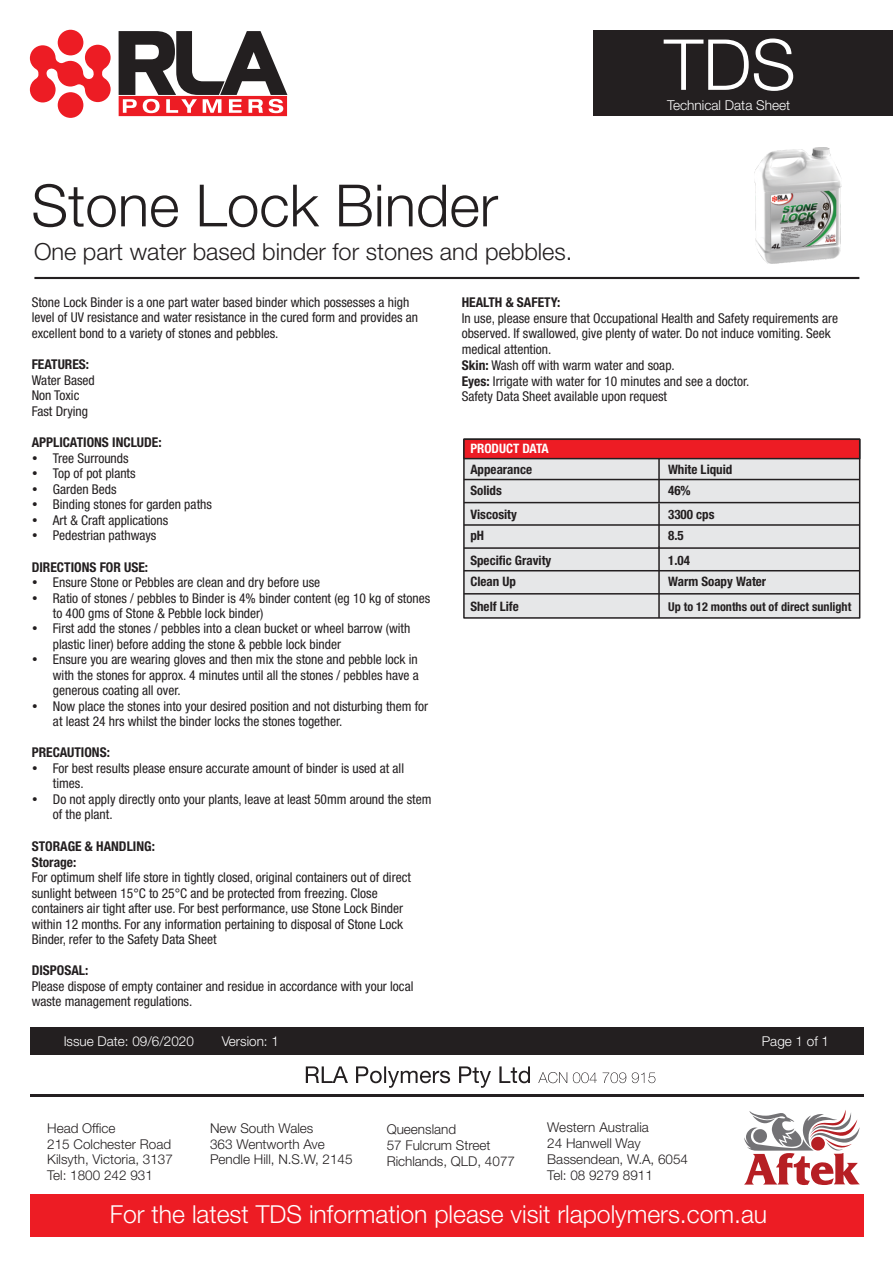
<style>
.page{position:relative;width:893px;height:1263px;background:#fff}
.page>*{position:absolute;margin:0;border:0;box-sizing:border-box;transform-origin:0 0}
.t1{font:300 70.35px "Helvetica Neue LT Std";color:#fff}
.t2{font:300 58.35px "Helvetica Neue LT Std";color:#231f20}
.t3{font:300 24.75px "Helvetica Neue LT Std";color:#fff}
.t4{font:300 23.55px "Helvetica Neue LT Std";color:#231f20}
.t5{font:300 13.65px "Helvetica Neue LT Std";color:#fff}
.t6{font:condensed 13.5px/15.5px "Helvetica Neue LT Std";color:#231f20}
.t7{font:300 13.5px/15.9px "Helvetica Neue LT Std";color:#231f20}
.t8{font:700 condensed 13.5px/16px "Helvetica Neue LT Std";color:#231f20}
.t9{font:300 13.5px "Helvetica Neue LT Std";color:#fff}
.t10{font:700 condensed 13.05px/21.1px "Helvetica Neue LT Std";color:#231f20}
.t11{font:700 condensed 13.05px "Helvetica Neue LT Std";color:#fff}
.t12{font:700 condensed 12.15px "Helvetica Neue LT Std";color:#231f20}
.s1{font-weight:700}
</style>
<div class="page">
<div style="left:594px;top:30px;width:299px;height:85px;background:#231f20"></div>
<svg style="left:30px;top:30px;width:81px;height:88px"></svg>
<svg style="left:119px;top:31px;width:168px;height:85px"></svg>
<hr style="left:34px;top:277px;width:825px;height:2px;background:#231f20">
<hr style="left:30px;top:1094px;width:833px;height:3px;background:#231f20">
<svg style="left:306px;top:1066px;width:224px;height:22px"></svg>
<svg style="left:538px;top:1072px;width:117px;height:11px"></svg>
<div style="left:30px;top:1194px;width:833px;height:42px;background:#ed1c24"></div>
<div style="left:30px;top:1027px;width:833px;height:28px;background:#231f20"></div>
<svg style="left:744px;top:1110px;width:116px;height:75px"></svg>
<div style="left:463px;top:460px;width:398px;height:159px;background:#e6e7e8"></div>
<svg style="left:463px;top:438px;width:398px;height:22px;background:#cd242b"></svg>
<hr style="left:464px;top:479px;width:396px;height:1px;background:#231f20">
<hr style="left:658px;top:459px;width:2px;height:44px;background:#231f20">
<img style="left:755px;top:148px;width:87px;height:115px">
<hr style="left:464px;top:502px;width:396px;height:1px;background:#231f20">
<hr style="left:464px;top:524px;width:396px;height:2px;background:#231f20">
<hr style="left:464px;top:547px;width:396px;height:2px;background:#231f20">
<hr style="left:658px;top:503px;width:2px;height:44px;background:#231f20">
<hr style="left:464px;top:570px;width:396px;height:1px;background:#231f20">
<hr style="left:464px;top:593px;width:396px;height:1px;background:#231f20">
<hr style="left:658px;top:546px;width:2px;height:72px;background:#231f20">
<h2 class="t2" style="left:31px;top:185px;width:468px">Stone Lock Binder</h2>
<h3 class="t4" style="left:34px;top:243px;width:540px">One part water based binder for stones and pebbles.</h3>
<h1 class="t1" style="left:664px;top:40px;width:133px">TDS</h1>
<p class="t5" style="left:667px;top:100px;width:125px">Technical Data Sheet</p>
<p class="t6" style="left:32px;top:296px;width:388px">Stone Lock Binder is a one part water based binder which possesses a high level of UV resistance and water resistance in the cured form and provides an excellent bond to a variety of stones and pebbles.</p>
<p class="t8" style="left:32px;top:358px;width:59px">FEATURES:</p>
<p class="t6" style="left:32px;top:374px;width:65px">Water Based<br>Non Toxic<br>Fast Drying</p>
<p class="t8" style="left:32px;top:436px;width:131px">APPLICATIONS INCLUDE:</p>
<p class="t6" style="left:53px;top:452px;width:161px">Tree Surrounds<br>Top of pot plants<br>Garden Beds<br>Binding stones for garden paths<br>Art &amp; Craft applications<br>Pedestrian pathways</p>
<p class="t8" style="left:32px;top:561px;width:118px">DIRECTIONS FOR USE:</p>
<p class="t6" style="left:53px;top:576px;width:379px">Ensure Stone or Pebbles are clean and dry before use<br>Ratio of stones / pebbles to Binder is 4% binder content (eg 10 kg of stones to 400 gms of Stone &amp; Pebble lock binder)<br>First add the stones / pebbles into a clean bucket or wheel barrow (with plastic liner) before adding the stone &amp; pebble lock binder<br>Ensure you are wearing gloves and then mix the stone and pebble lock in with the stones for approx. 4 minutes until all the stones / pebbles have a generous coating all over.<br>Now place the stones into your desired position and not disturbing them for at least 24 hrs whilst the binder locks the stones together.</p>
<p class="t8" style="left:32px;top:746px;width:80px">PRECAUTIONS:</p>
<p class="t6" style="left:53px;top:762px;width:380px">For best results please ensure accurate amount of binder is used at all times.<br>Do not apply directly onto your plants, leave at least 50mm around the stem of the plant.</p>
<p class="t8" style="left:32px;top:840px;width:125px">STORAGE &amp; HANDLING:<br>Storage:</p>
<p class="t6" style="left:32px;top:872px;width:381px">For optimum shelf life store in tightly closed, original containers out of direct sunlight between 15°C to 25°C and be protected from freezing. Close containers air tight after use. For best performance, use Stone Lock Binder within 12 months. For any information pertaining to disposal of Stone Lock Binder, refer to the Safety Data Sheet</p>
<p class="t8" style="left:32px;top:964px;width:58px">DISPOSAL:</p>
<p class="t6" style="left:32px;top:980px;width:383px">Please dispose of empty container and residue in accordance with your local waste management regulations.</p>
<p class="t8" style="left:462px;top:296px;width:100px">HEALTH &amp; SAFETY:</p>
<p class="t6" style="left:462px;top:312px;width:378px">In use, please ensure that Occupational Health and Safety requirements are observed. If swallowed, give plenty of water. Do not induce vomiting. Seek medical attention.<br><span class="s1">Skin:</span> Wash off with warm water and soap.<br><span class="s1">Eyes:</span> Irrigate with water for 10 minutes and see a doctor.<br>Safety Data Sheet available upon request</p>
<p class="t11" style="left:470px;top:444px;width:80px">PRODUCT DATA</p>
<p class="t10" style="left:470px;top:482px;width:33px">Solids</p>
<p class="t10" style="left:470px;top:461px;width:63px">Appearance</p>
<p class="t10" style="left:668px;top:461px;width:66px">White Liquid<br>46%</p>
<p class="t10" style="left:470px;top:505px;width:48px">Viscosity pH</p>
<p class="t10" style="left:668px;top:505px;width:48px">3300 cps<br>8.5</p>
<p class="t10" style="left:470px;top:551px;width:83px">Specific Gravity<br>Clean Up</p>
<p class="t10" style="left:668px;top:551px;width:100px">1.04<br>Warm Soapy Water</p>
<p class="t10" style="left:470px;top:598px;width:50px">Shelf Life</p>
<p class="t12" style="left:668px;top:602px;width:185px">Up to 12 months out of direct sunlight</p>
<p class="t9" style="left:64px;top:1037px;width:132px">Issue Date: 09/6/2020</p>
<p class="t9" style="left:222px;top:1037px;width:59px">Version: 1</p>
<p class="t9" style="left:762px;top:1037px;width:69px">Page 1 of 1</p>
<p class="t7" style="left:47px;top:1122px;width:127px">Head Office<br>215 Colchester Road<br>Kilsyth, Victoria, 3137<br>Tel: 1800 242 931</p>
<p class="t7" style="left:210px;top:1122px;width:144px">New South Wales<br>363 Wentworth Ave<br>Pendle Hill, N.S.W, 2145</p>
<p class="t7" style="left:387px;top:1123px;width:130px">Queensland<br>57 Fulcrum Street<br>Richlands, QLD, 4077</p>
<p class="t7" style="left:547px;top:1121px;width:142px">Western Australia<br>24 Hanwell Way<br>Bassendean, W.A, 6054<br>Tel: 08 9279 8911</p>
<h3 class="t3" style="left:110px;top:1205px;width:659px">For the latest TDS information please visit rlapolymers.com.au</h3>
</div>
